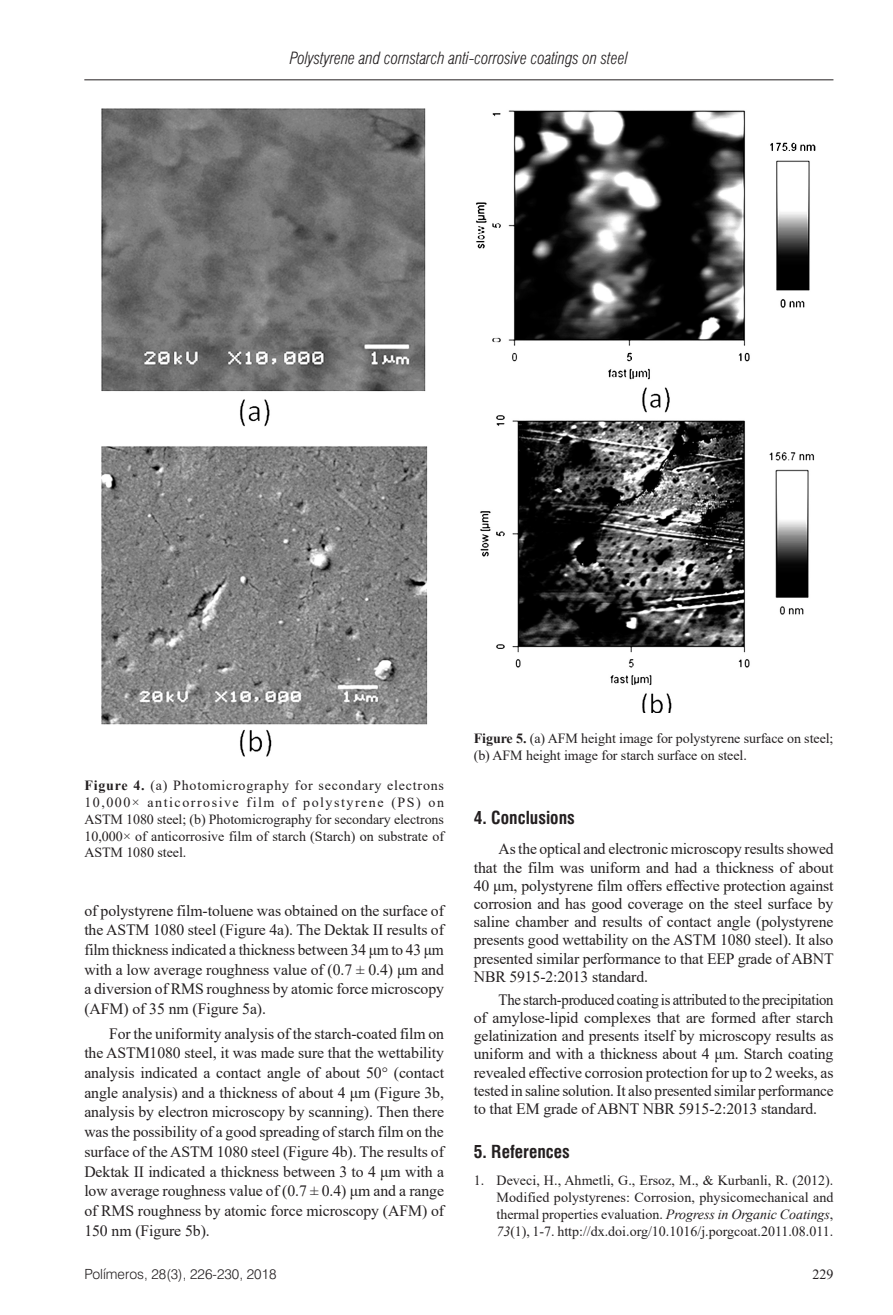
<style>
.page{position:relative;width:893px;height:1315px;background:#fff}
.page>*{position:absolute;margin:0;border:0;box-sizing:border-box;transform-origin:0 0}
.Heading1{font:700 condensed 17.5px "Swiss 721 BT";color:#231f20}
.ReferenceHead{font:700 condensed 17.5px "Swiss 721 BT";color:#231f20}
.t1{font:italic 300 condensed 16.62px "Swiss 721 BT";letter-spacing:-.01em;color:#231f20}
.Paragraph{font:15.75px/19.6px "Times New Roman";letter-spacing:-.005em;color:#231f20;text-align:justify}
.Paragraph-2{font:15.75px/18.2px "Times New Roman";letter-spacing:-.005em;color:#231f20;text-align:justify;scale:.94 1}
.FigureCaption{font:14px/16.8px "Times New Roman";letter-spacing:-.005em;color:#231f20;text-align:justify}
.Reference{font:14px/17px "Times New Roman";color:#231f20;text-align:justify}
.t2{font:300 14px "Swiss 721 BT";color:#231f20}
.s1{font-weight:700}
.s2{font-style:italic}
</style>
<div class="page">
<hr style="left:84px;top:79px;width:749px;height:1px;background:#231f20">
<img style="left:101px;top:108px;width:327px;height:649px">
<img style="left:476px;top:110px;width:340px;height:603px">
<p class="t1" style="left:290px;top:48px;width:339px">Polystyrene and cornstarch anti-corrosive coatings on steel</p>
<p class="FigureCaption" style="left:84px;top:776px;width:361px"><span class="s1">Figure 4.</span> (a) Photomicrography for secondary electrons 10,000× anticorrosive film of polystyrene (PS) on ASTM 1080 steel; (b) Photomicrography for secondary electrons 10,000× of anticorrosive film of starch (Starch) on substrate of ASTM 1080 steel.</p>
<p class="Paragraph" style="left:84px;top:900px;width:361px">of polystyrene film-toluene was obtained on the surface of the ASTM 1080 steel (Figure 4a). The Dektak II results of film thickness indicated a thickness between 34 μm to 43 μm with a low average roughness value of (0.7 ± 0.4) μm and a diversion of RMS roughness by atomic force microscopy (AFM) of 35 nm (Figure 5a).</p>
<p class="Paragraph" style="left:84px;top:1023px;width:361px;text-indent:25px">For the uniformity analysis of the starch-coated film on the ASTM1080 steel, it was made sure that the wettability analysis indicated a contact angle of about 50° (contact angle analysis) and a thickness of about 4 μm (Figure 3b, analysis by electron microscopy by scanning). Then there was the possibility of a good spreading of starch film on the surface of the ASTM 1080 steel (Figure 4b). The results of Dektak II indicated a thickness between 3 to 4 μm with a low average roughness value of (0.7 ± 0.4) μm and a range of RMS roughness by atomic force microscopy (AFM) of 150 nm (Figure 5b).</p>
<p class="t2" style="left:84px;top:1265px;width:194px">Polímeros, 28(3), 226-230, 2018</p>
<p class="FigureCaption" style="left:474px;top:729px;width:361px"><span class="s1">Figure 5.</span> (a) AFM height image for polystyrene surface on steel; (b) AFM height image for starch surface on steel.</p>
<p class="Heading1" style="left:474px;top:807px;width:103px">4. Conclusions</p>
<p class="Paragraph" style="left:474px;top:839px;width:361px;line-height:18.2px;text-indent:25px">As the optical and electronic microscopy results showed that the film was uniform and had a thickness of about 40 μm, polystyrene film offers effective protection against corrosion and has good coverage on the steel surface by saline chamber and results of contact angle (polystyrene presents good wettability on the ASTM 1080 steel). It also presented similar performance to that EEP grade of ABNT NBR 5915-2:2013 standard.</p>
<p class="Paragraph-2" style="left:474px;top:990px;width:384px;text-indent:25px">The starch-produced coating is attributed to the precipitation of amylose-lipid complexes that are formed after starch gelatinization and presents itself by microscopy results as uniform and with a thickness about 4 μm. Starch coating revealed effective corrosion protection for up to 2 weeks, as tested in saline solution. It also presented similar performance to that EM grade of ABNT NBR 5915-2:2013 standard.</p>
<p class="ReferenceHead" style="left:474px;top:1141px;width:98px">5. References</p>
<p class="Reference" style="left:496px;top:1171px;width:338px;text-indent:-23px">1. Deveci, H., Ahmetli, G., Ersoz, M., &amp; Kurbanli, R. (2012).<br>Modified polystyrenes: Corrosion, physicomechanical and thermal properties evaluation. <span class="s2">Progress in Organic Coatings</span>, <span class="s2">73</span>(1), 1-7. http://dx.doi.org/10.1016/j.porgcoat.2011.08.011.</p>
</div>
